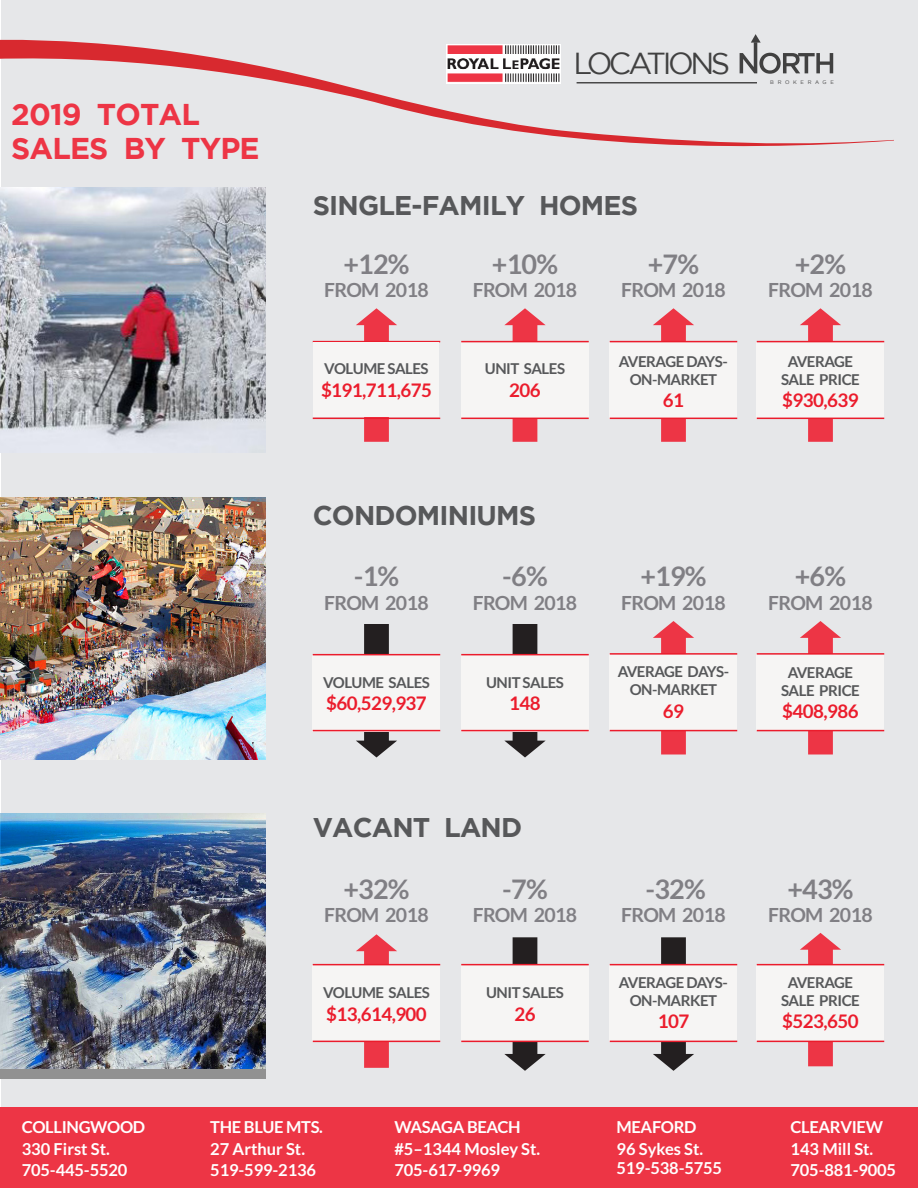
<style>
.page{position:relative;width:918px;height:1188px;background:#fff}
.page>*{position:absolute;margin:0;border:0;box-sizing:border-box;transform-origin:0 0}
.t1{font:30.3px "Gotham";letter-spacing:-.115em;color:#414141}
.t2{font:700 30px "Gotham";letter-spacing:-.03em;color:#ed3545}
.t3{font:700 27px "Lato";letter-spacing:-.03em;color:#807f84}
.t4{font:700 27px "Gotham";letter-spacing:-.03em;color:#57585a}
.t5{font:700 19.5px "Lato";letter-spacing:-.03em;color:#807f84}
.t6{font:700 18.75px "Lato";letter-spacing:-.03em;color:#eb1c2c}
.t7{font:700 16.5px/19.8px "Lato";letter-spacing:-.01em;color:#fff}
.t8{font:700 15px/18px "Lato";letter-spacing:-.03em;color:#57585a;text-align:center}
.t9{font:5.25px "Gotham";letter-spacing:.7em;color:#414141}
</style>
<div class="page">
<div style="left:2px;top:0;width:916px;height:1107px;background:#e6e7e9"></div>
<svg style="left:653px;top:937px;width:41px;height:134px"></svg>
<svg style="left:653px;top:621px;width:41px;height:134px"></svg>
<svg style="left:800px;top:621px;width:41px;height:134px"></svg>
<svg style="left:504px;top:624px;width:42px;height:133px"></svg>
<svg style="left:356px;top:624px;width:41px;height:133px"></svg>
<svg style="left:356px;top:308px;width:41px;height:134px"></svg>
<div style="left:0;top:1107px;width:918px;height:81px;background:#ed3545"></div>
<svg style="left:504px;top:937px;width:42px;height:134px"></svg>
<svg style="left:800px;top:933px;width:41px;height:133px"></svg>
<svg style="left:800px;top:308px;width:41px;height:134px"></svg>
<svg style="left:653px;top:308px;width:41px;height:134px"></svg>
<div style="left:610px;top:343px;width:127px;height:76px;background:#f6f5f4"></div>
<svg style="left:504px;top:308px;width:42px;height:134px"></svg>
<div style="left:461px;top:343px;width:128px;height:76px;background:#f6f5f4"></div>
<div style="left:757px;top:343px;width:127px;height:76px;background:#f6f5f4"></div>
<hr style="left:461px;top:341px;width:128px;height:1px;background:#eb1c2c">
<hr style="left:313px;top:341px;width:127px;height:1px;background:#eb1c2c">
<hr style="left:757px;top:341px;width:127px;height:1px;background:#eb1c2c">
<hr style="left:461px;top:418px;width:128px;height:1px;background:#eb1c2c">
<hr style="left:313px;top:418px;width:127px;height:1px;background:#eb1c2c">
<hr style="left:757px;top:418px;width:127px;height:1px;background:#eb1c2c">
<div style="left:314px;top:342px;width:125px;height:75px;background:#f6f5f4"></div>
<hr style="left:610px;top:341px;width:127px;height:1px;background:#eb1c2c">
<hr style="left:610px;top:418px;width:127px;height:1px;background:#eb1c2c">
<div style="left:610px;top:654px;width:127px;height:76px;background:#f6f5f4"></div>
<div style="left:461px;top:656px;width:128px;height:76px;background:#f6f5f4"></div>
<div style="left:313px;top:656px;width:127px;height:76px;background:#f6f5f4"></div>
<div style="left:757px;top:654px;width:127px;height:76px;background:#f6f5f4"></div>
<hr style="left:461px;top:654px;width:128px;height:1px;background:#eb1c2c">
<hr style="left:313px;top:654px;width:127px;height:1px;background:#eb1c2c">
<hr style="left:757px;top:653px;width:127px;height:2px;background:#eb1c2c">
<hr style="left:461px;top:730px;width:128px;height:1px;background:#eb1c2c">
<hr style="left:313px;top:730px;width:127px;height:1px;background:#eb1c2c">
<hr style="left:757px;top:730px;width:127px;height:1px;background:#eb1c2c">
<hr style="left:610px;top:653px;width:127px;height:2px;background:#eb1c2c">
<hr style="left:610px;top:730px;width:127px;height:1px;background:#eb1c2c">
<div style="left:610px;top:966px;width:127px;height:76px;background:#f6f5f4"></div>
<svg style="left:356px;top:934px;width:41px;height:134px"></svg>
<div style="left:461px;top:966px;width:128px;height:76px;background:#f6f5f4"></div>
<div style="left:313px;top:966px;width:127px;height:76px;background:#f6f5f4"></div>
<div style="left:757px;top:966px;width:127px;height:76px;background:#f6f5f4"></div>
<hr style="left:461px;top:1041px;width:128px;height:1px;background:#eb1c2c">
<hr style="left:313px;top:964px;width:127px;height:1px;background:#eb1c2c">
<hr style="left:757px;top:964px;width:127px;height:1px;background:#eb1c2c">
<hr style="left:461px;top:964px;width:128px;height:1px;background:#eb1c2c">
<hr style="left:313px;top:1041px;width:127px;height:1px;background:#eb1c2c">
<hr style="left:757px;top:1041px;width:127px;height:1px;background:#eb1c2c">
<hr style="left:610px;top:964px;width:127px;height:1px;background:#eb1c2c">
<hr style="left:610px;top:1041px;width:127px;height:1px;background:#eb1c2c">
<div style="left:0;top:813px;width:266px;height:265px;background:#919191"></div>
<img style="left:0;top:813px;width:266px;height:256px">
<img style="left:0;top:188px;width:266px;height:265px">
<img style="left:0;top:498px;width:266px;height:261px">
<svg style="left:0;top:37px;width:894px;height:111px"></svg>
<p class="t2" style="left:11px;top:97px;width:190px">2019 TOTAL</p>
<p class="t2" style="left:11px;top:131px;width:250px">SALES BY TYPE</p>
<h1 class="t1" style="left:573px;top:46px;width:158px">LOCATIONS</h1>
<p class="t4" style="left:313px;top:190px;width:327px">SINGLE-FAMILY HOMES</p>
<p class="t3" style="left:343px;top:249px;width:68px">+12%</p>
<p class="t5" style="left:324px;top:279px;width:106px">FROM 2018</p>
<p class="t8" style="left:324px;top:360px;width:106px">VOLUME SALES</p>
<p class="t6" style="left:321px;top:379px;width:112px">$191,711,675</p>
<p class="t3" style="left:492px;top:249px;width:68px">+10%</p>
<p class="t5" style="left:473px;top:279px;width:106px">FROM 2018</p>
<p class="t8" style="left:485px;top:360px;width:82px">UNIT SALES</p>
<p class="t6" style="left:509px;top:379px;width:33px">206</p>
<p class="t4" style="left:313px;top:500px;width:225px">CONDOMINIUMS</p>
<p class="t3" style="left:354px;top:561px;width:47px">-1%</p>
<p class="t5" style="left:324px;top:591px;width:106px">FROM 2018</p>
<p class="t8" style="left:323px;top:673px;width:108px">VOLUME SALES</p>
<p class="t6" style="left:326px;top:693px;width:102px">$60,529,937</p>
<p class="t3" style="left:502px;top:561px;width:47px">-6%</p>
<p class="t5" style="left:473px;top:591px;width:106px">FROM 2018</p>
<p class="t8" style="left:486px;top:673px;width:79px">UNIT SALES</p>
<p class="t6" style="left:509px;top:693px;width:33px">148</p>
<p class="t4" style="left:313px;top:812px;width:211px">VACANT LAND</p>
<p class="t3" style="left:343px;top:873px;width:68px">+32%</p>
<p class="t5" style="left:324px;top:904px;width:106px">FROM 2018</p>
<p class="t8" style="left:323px;top:984px;width:108px">VOLUME SALES</p>
<p class="t6" style="left:326px;top:1003px;width:102px">$13,614,900</p>
<p class="t3" style="left:502px;top:873px;width:47px">-7%</p>
<p class="t5" style="left:473px;top:904px;width:106px">FROM 2018</p>
<p class="t8" style="left:486px;top:984px;width:79px">UNIT SALES</p>
<p class="t6" style="left:514px;top:1003px;width:23px">26</p>
<p class="t3" style="left:648px;top:249px;width:53px">+7%</p>
<p class="t5" style="left:621px;top:279px;width:106px">FROM 2018</p>
<p class="t8" style="left:619px;top:352px;width:110px">AVERAGE DAYS-</p>
<p class="t8" style="left:630px;top:370px;width:89px">ON-MARKET</p>
<p class="t6" style="left:663px;top:390px;width:23px">61</p>
<p class="t3" style="left:640px;top:561px;width:68px">+19%</p>
<p class="t5" style="left:621px;top:591px;width:106px">FROM 2018</p>
<p class="t8" style="left:618px;top:663px;width:113px">AVERAGE DAYS-<br>ON-MARKET</p>
<p class="t6" style="left:663px;top:700px;width:23px">69</p>
<p class="t3" style="left:646px;top:873px;width:62px">-32%</p>
<p class="t5" style="left:621px;top:904px;width:106px">FROM 2018</p>
<p class="t8" style="left:619px;top:973px;width:110px">AVERAGE DAYS-</p>
<p class="t8" style="left:630px;top:991px;width:89px">ON-MARKET</p>
<p class="t6" style="left:658px;top:1011px;width:33px">107</p>
<p class="t7" style="left:22px;top:1117px;width:125px">COLLINGWOOD</p>
<p class="t7" style="left:22px;top:1139px;width:90px">330 First St.</p>
<p class="t7" style="left:22px;top:1160px;width:107px">705-445-5520</p>
<p class="t7" style="left:210px;top:1117px;width:114px">THE BLUE MTS.</p>
<p class="t7" style="left:210px;top:1139px;width:96px">27 Arthur St.</p>
<p class="t7" style="left:210px;top:1160px;width:107px">519-599-2136</p>
<p class="t7" style="left:394px;top:1117px;width:128px">WASAGA BEACH</p>
<p class="t7" style="left:394px;top:1139px;width:147px">#5–1344 Mosley St.</p>
<p class="t7" style="left:394px;top:1160px;width:107px">705-617-9969</p>
<p class="t7" style="left:616px;top:1117px;width:82px">MEAFORD</p>
<p class="t7" style="left:616px;top:1139px;width:107px">96 Sykes St.<br>519-538-5755</p>
<p class="t9" style="left:770px;top:80px;width:65px">BROKERAGE</p>
<p class="t3" style="left:795px;top:249px;width:53px">+2%</p>
<p class="t5" style="left:768px;top:279px;width:106px">FROM 2018</p>
<p class="t8" style="left:781px;top:352px;width:80px">AVERAGE<br>SALE PRICE</p>
<p class="t6" style="left:782px;top:390px;width:78px">$930,639</p>
<p class="t3" style="left:795px;top:561px;width:53px">+6%</p>
<p class="t5" style="left:768px;top:591px;width:106px">FROM 2018</p>
<p class="t8" style="left:781px;top:663px;width:80px">AVERAGE<br>SALE PRICE</p>
<p class="t6" style="left:782px;top:701px;width:78px">$408,986</p>
<p class="t3" style="left:787px;top:873px;width:68px">+43%</p>
<p class="t5" style="left:768px;top:904px;width:106px">FROM 2018</p>
<p class="t8" style="left:788px;top:973px;width:67px">AVERAGE</p>
<p class="t8" style="left:781px;top:991px;width:80px">SALE PRICE</p>
<p class="t6" style="left:782px;top:1011px;width:78px">$523,650</p>
<p class="t7" style="left:790px;top:1117px;width:94px">CLEARVIEW</p>
<p class="t7" style="left:790px;top:1139px;width:84px">143 Mill St.</p>
<p class="t7" style="left:790px;top:1160px;width:107px">705-881-9005</p>
</div>
